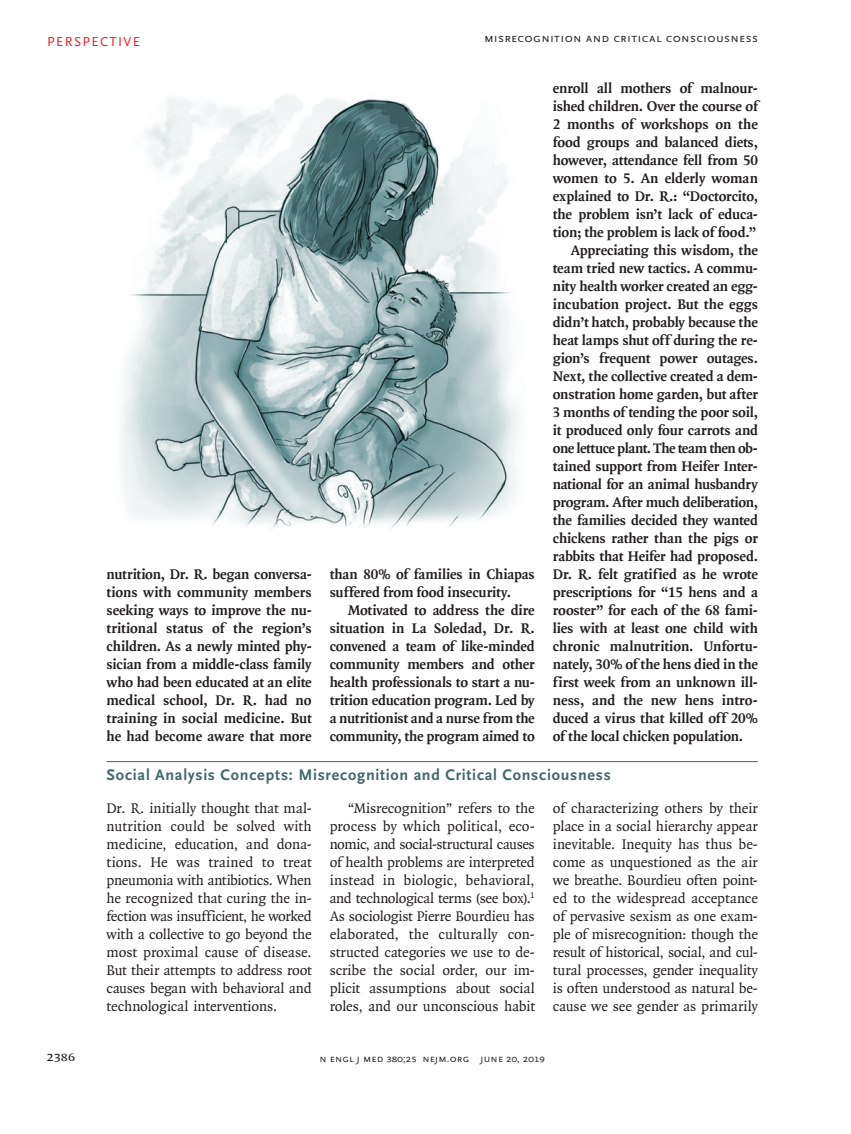
<style>
.page{position:relative;width:851px;height:1134px;background:#fff}
.page>*{position:absolute;margin:0;border:0;box-sizing:border-box;transform-origin:0 0}
.t1{font:700 16.05px "OTNEJM Scala Sans LF";letter-spacing:.045em;color:#426769}
.t2{font:700 15px/18px "OTNEJM Quadraat";letter-spacing:-.005em;color:#231f20;text-align:justify}
.t3{font:15px/18px "OTNEJM Quadraat";letter-spacing:-.005em;color:#231f20;text-align:justify}
.t4{font:700 15px "OTNEJM Quadraat";letter-spacing:-.03em;color:#231f20}
.t5{font:14.25px "OTNEJM Quadraat Cap";color:#231f20}
.t6{font:13.5px "OTNEJM Scala Sans LF Cap";letter-spacing:.1em;color:#ee1d23}
.t7{font:12.75px "OTNEJM Scala Sans LF Small Cap";letter-spacing:.025em;color:#231f20}
.t8{font:10.8px "OTNEJM Scala Sans LF Cap";letter-spacing:.01em;color:#231f20}
.s1{font-family:"OTNEJM Scala Sans LF Small Cap"}
</style>
<div class="page">
<hr style="left:106px;top:761px;width:652px;height:1px;background:#426769">
<img style="left:121px;top:95px;width:398px;height:434px">
<p class="t6" style="left:47px;top:34px;width:94px">PERSPECTIVE</p>
<p class="t7" style="left:484px;top:31px;width:275px">Misrecognition and Critical Consciousness</p>
<p class="t5" style="left:46px;top:1048px;width:30px">2386</p>
<p class="t2" style="left:553px;top:79px;width:207px">enroll all mothers of malnour-</p>
<p class="t2" style="left:553px;top:97px;width:206px">ished children. Over the course of</p>
<p class="t2" style="left:553px;top:115px;width:207px">2 months of workshops on the</p>
<p class="t2" style="left:553px;top:133px;width:206px">food groups and balanced diets,</p>
<p class="t2" style="left:553px;top:151px;width:206px">however, attendance fell from 50</p>
<p class="t2" style="left:553px;top:169px;width:207px">women to 5. An elderly woman</p>
<p class="t2" style="left:553px;top:187px;width:206px">explained to Dr. R.: “Doctorcito,</p>
<p class="t2" style="left:553px;top:205px;width:207px">the problem isn’t lack of educa-</p>
<p class="t2" style="left:553px;top:223px;width:204px">tion; the problem is lack of food.”</p>
<p class="t2" style="left:571px;top:241px;width:189px">Appreciating this wisdom, the</p>
<p class="t2" style="left:553px;top:259px;width:207px">team tried new tactics. A commu-</p>
<p class="t2" style="left:553px;top:277px;width:206px">nity health worker created an egg-</p>
<p class="t2" style="left:553px;top:295px;width:207px">incubation project. But the eggs</p>
<p class="t2" style="left:553px;top:313px;width:207px">didn’t hatch, probably because the</p>
<p class="t2" style="left:553px;top:331px;width:207px">heat lamps shut off during the re-</p>
<p class="t2" style="left:553px;top:349px;width:206px">gion’s frequent power outages.</p>
<p class="t2" style="left:553px;top:367px;width:207px">Next, the collective created a dem-</p>
<p class="t2" style="left:553px;top:385px;width:206px">onstration home garden, but after</p>
<p class="t2" style="left:553px;top:403px;width:207px">3 months of tending the poor soil,</p>
<p class="t2" style="left:553px;top:421px;width:207px">it produced only four carrots and</p>
<p class="t4" style="left:553px;top:439px;width:207px">one lettuce plant. The team then ob-</p>
<p class="t2" style="left:553px;top:457px;width:207px">tained support from Heifer Inter-</p>
<p class="t2" style="left:553px;top:475px;width:206px">national for an animal husbandry</p>
<p class="t2" style="left:553px;top:493px;width:207px">program. After much deliberation,</p>
<p class="t2" style="left:553px;top:511px;width:206px">the families decided they wanted</p>
<p class="t2" style="left:553px;top:529px;width:206px">chickens rather than the pigs or</p>
<p class="t2" style="left:553px;top:547px;width:206px">rabbits that Heifer had proposed.</p>
<p class="t2" style="left:553px;top:565px;width:206px">Dr. R. felt gratified as he wrote</p>
<p class="t2" style="left:553px;top:583px;width:207px">prescriptions for “15 hens and a</p>
<p class="t2" style="left:553px;top:601px;width:207px">rooster” for each of the 68 fami-</p>
<p class="t2" style="left:553px;top:619px;width:206px">lies with at least one child with</p>
<p class="t2" style="left:553px;top:637px;width:207px">chronic malnutrition. Unfortu-</p>
<p class="t2" style="left:553px;top:655px;width:206px">nately, 30% of the hens died in the</p>
<p class="t2" style="left:553px;top:673px;width:207px">first week from an unknown ill-</p>
<p class="t2" style="left:553px;top:691px;width:207px">ness, and the new hens intro-</p>
<p class="t2" style="left:553px;top:709px;width:206px">duced a virus that killed off 20%</p>
<p class="t2" style="left:553px;top:727px;width:192px">of the local chicken population.</p>
<p class="t1" style="left:106px;top:766px;width:506px">Social Analysis Concepts: Misrecognition and Critical Consciousness</p>
<p class="t3" style="left:106px;top:799px;width:207px">Dr. R. initially thought that mal&shy;nutrition could be solved with medicine, education, and dona&shy;tions. He was trained to treat pneumonia with antibiotics. When he recognized that curing the in&shy;fection was insufficient, he worked with a collective to go beyond the most proximal cause of disease.<br>But their attempts to address root causes began with behavioral and technological interventions.</p>
<p class="t3" style="left:330px;top:799px;width:207px;text-indent:18px">“Misrecognition” refers to the process by which political, eco&shy;nomic, and social-structural causes of health problems are interpreted instead in biologic, behavioral, and technological terms (see box).<sup>1<br></sup>As sociologist Pierre Bourdieu has elaborated, the culturally con&shy;structed categories we use to de&shy;scribe the social order, our im&shy;plicit assumptions about social roles, and our unconscious habit</p>
<p class="t3" style="left:553px;top:799px;width:207px">of characterizing others by their place in a social hierarchy appear inevitable. Inequity has thus be&shy;come as unquestioned as the air we breathe. Bourdieu often point&shy;ed to the widespread acceptance of pervasive sexism as one exam&shy;ple of misrecognition: though the result of historical, social, and cul&shy;tural processes, gender inequality is often understood as natural be&shy;cause we see gender as primarily</p>
<p class="t2" style="left:106px;top:565px;width:207px">nutrition, Dr. R. began conversa&shy;tions with community members seeking ways to improve the nu&shy;tritional status of the region’s children. As a newly minted phy&shy;sician from a middle-class family who had been educated at an elite medical school, Dr. R. had no training in social medicine. But he had become aware that more</p>
<p class="t2" style="left:330px;top:565px;width:207px">than 80% of families in Chiapas suffered from food insecurity.</p>
<p class="t2" style="left:330px;top:601px;width:207px;text-indent:18px">Motivated to address the dire situation in La Soledad, Dr. R. convened a team of like-minded community members and other health professionals to start a nu&shy;trition education program. Led by a nutritionist and a nurse from the community, the program aimed to</p>
<p class="t8" style="left:319px;top:1052px;width:227px">n engl j med 380;25 nejm.org <span class="s1">June 20, 2019</span></p>
</div>
